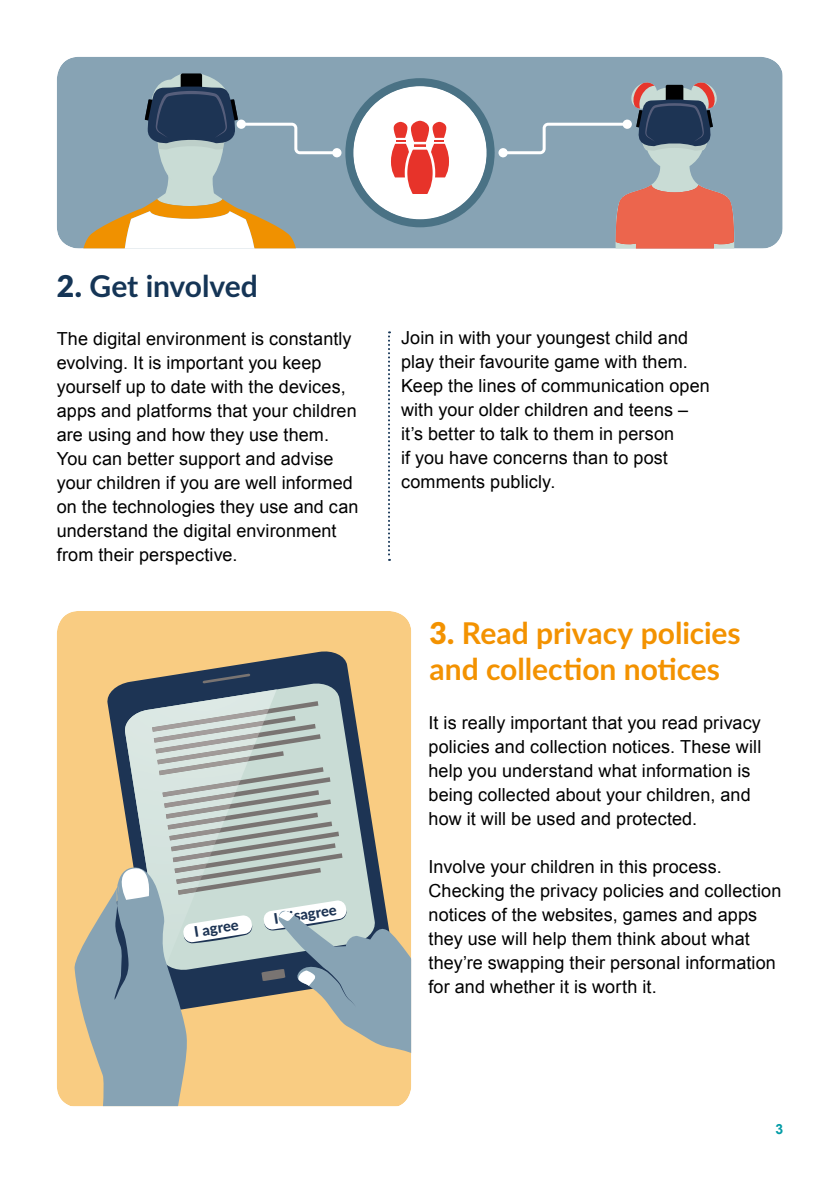
<style>
.page{position:relative;width:840px;height:1191px;background:#fff}
.page>*{position:absolute;margin:0;border:0;box-sizing:border-box;transform-origin:0 0}
.t1{font:700 30px/36px "Lato";color:#f39200}
.t2{font:700 30px "Lato";letter-spacing:-.005em;color:#153556}
.t3{font:18px/24px "Arial";letter-spacing:.005em;color:#000}
.t4{font:800 14.8px "Lato";color:#1d3454}
.t5{font:700 14px "Arial";color:#039ca6}
.s1{font-weight:900}
</style>
<div class="page">
<svg style="left:388px;top:331px;width:2px;height:230px"></svg>
<div style="left:57px;top:611px;width:354px;height:495px;background:#f9cc82"></div>
<svg style="left:106px;top:649px;width:289px;height:40px;background:#ac9771"></svg>
<svg style="left:123px;top:682px;width:253px;height:7px;background:#455565"></svg>
<svg style="left:202px;top:673px;width:48px;height:10px"></svg>
<svg style="left:73px;top:689px;width:338px;height:417px;background:#b9b7a3"></svg>
<div style="left:57px;top:57px;width:725px;height:191px;background:#87a3b4"></div>
<svg style="left:503px;top:81px;width:242px;height:167px;background:#95939d"></svg>
<div style="left:622px;top:120px;width:9px;height:9px;background:#fff;border-radius:50%"></div>
<div style="left:498px;top:148px;width:9px;height:9px;background:#fff;border-radius:50%"></div>
<svg style="left:77px;top:73px;width:260px;height:175px;background:#93a2a5"></svg>
<div style="left:236px;top:120px;width:10px;height:9px;background:#fff;border-radius:50%"></div>
<div style="left:332px;top:148px;width:9px;height:9px;background:#fff;border-radius:50%"></div>
<svg style="left:345px;top:78px;width:149px;height:149px"></svg>
<h1 class="t2" style="left:57px;top:264px;width:202px"><span class="s1">2.</span> Get involved</h1>
<p class="t3" style="left:57px;top:327px;width:303px">The digital environment is constantly evolving. It is important you keep yourself up to date with the devices, apps and platforms that your children are using and how they use them.<br>You can better support and advise your children if you are well informed on the technologies they use and can understand the digital environment from their perspective.</p>
<p class="t3" style="left:401px;top:326px;width:310px">Join in with your youngest child and play their favourite game with them.<br>Keep the lines of communication open with your older children and teens – it’s better to talk to them in person<br>if you have concerns than to post comments publicly.</p>
<p class="t4" style="left:193px;top:920px;width:46px;rotate:-9deg">I agree</p>
<p class="t4" style="left:272px;top:908px;width:65px;rotate:-9deg">I disagree</p>
<h1 class="t1" style="left:429px;top:614px;width:312px"><span class="s1">3.</span> Read privacy policies and collection notices</h1>
<p class="t3" style="left:428px;top:710px;width:334px">It is really important that you read privacy policies and collection notices. These will help you understand what information is being collected about your children, and how it will be used and protected.</p>
<p class="t3" style="left:428px;top:854px;width:354px">Involve your children in this process.<br>Checking the privacy policies and collection notices of the websites, games and apps they use will help them think about what they’re swapping their personal information for and whether it is worth it.</p>
<p class="t5" style="left:775px;top:1119px;width:9px">3</p>
</div>
